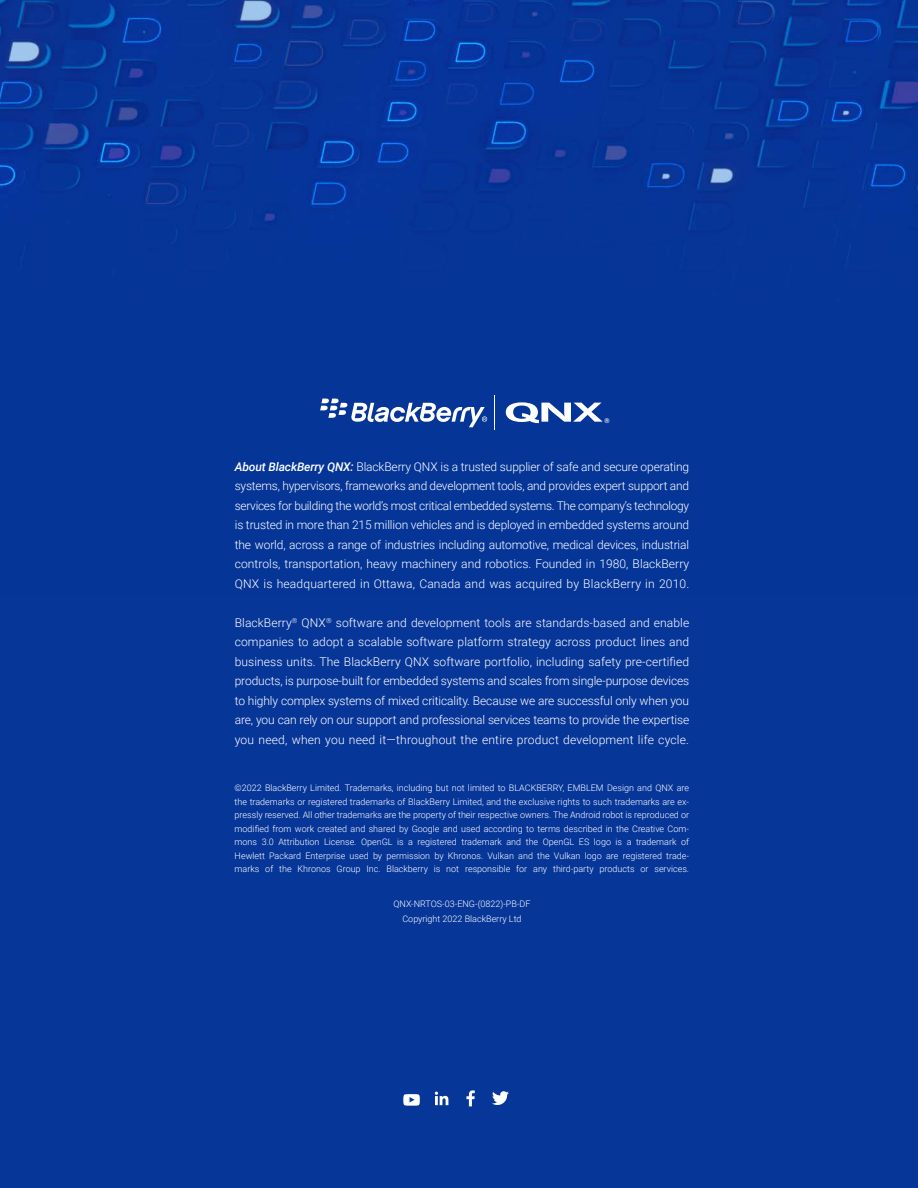
<style>
.page{position:relative;width:918px;height:1188px;background:#fff}
.page>*{position:absolute;margin:0;border:0;box-sizing:border-box;transform-origin:0 0}
.t1{font:300 12px/19.5px "Roboto";letter-spacing:.01em;color:#fff;text-align:justify}
.t2{font:300 9px/13.5px "Roboto";color:#fff;text-align:justify}
.t3{font:900 6.6px "Roboto";color:#fff}
.s1{font-weight:500;font-style:italic}
</style>
<div class="page">
<div style="left:0;top:387px;width:918px;height:801px;background:#073699"></div>
<img style="left:0;top:0;width:918px;height:430px">
<svg style="left:466px;top:1090px;width:9px;height:16px"></svg>
<svg style="left:492px;top:1091px;width:17px;height:14px"></svg>
<svg style="left:435px;top:1092px;width:13px;height:13px"></svg>
<svg style="left:403px;top:1094px;width:17px;height:12px"></svg>
<svg style="left:320px;top:399px;width:167px;height:28px"></svg>
<hr style="left:495px;top:395px;width:1px;height:34px;background:#fff">
<svg style="left:506px;top:402px;width:97px;height:21px"></svg>
<p class="t3" style="left:604px;top:416px;width:7px">®</p>
<p class="t1" style="left:235px;top:456px;width:456px"><span class="s1">About BlackBerry QNX:</span> BlackBerry QNX is a trusted supplier of safe and secure operating systems, hypervisors, frameworks and development tools, and provides expert support and services for building the world’s most critical embedded systems. The company’s technology is trusted in more than 215 million vehicles and is deployed in embedded systems around the world, across a range of industries including automotive, medical devices, industrial controls, transportation, heavy machinery and robotics. Founded in 1980, BlackBerry QNX is headquartered in Ottawa, Canada and was acquired by BlackBerry in 2010.</p>
<p class="t1" style="left:235px;top:612px;width:456px">BlackBerry<sup>®</sup> QNX<sup>®</sup> software and development tools are standards-based and enable companies to adopt a scalable software platform strategy across product lines and business units. The BlackBerry QNX software portfolio, including safety pre-certified products, is purpose-built for embedded systems and scales from single-purpose devices to highly complex systems of mixed criticality. Because we are successful only when you are, you can rely on our support and professional services teams to provide the expertise you need, when you need it—throughout the entire product development life cycle.</p>
<p class="t2" style="left:235px;top:781px;width:456px">©2022 BlackBerry Limited. Trademarks, including but not limited to BLACKBERRY, EMBLEM Design and QNX are the trademarks or registered trademarks of BlackBerry Limited, and the exclusive rights to such trademarks are ex&shy;pressly reserved. All other trademarks are the property of their respective owners. The Android robot is reproduced or modified from work created and shared by Google and used according to terms described in the Creative Com&shy;mons 3.0 Attribution License. OpenGL is a registered trademark and the OpenGL ES logo is a trademark of Hewlett Packard Enterprise used by permission by Khronos. Vulkan and the Vulkan logo are registered trade&shy;marks of the Khronos Group Inc. Blackberry is not responsible for any third-party products or services.</p>
<p class="t2" style="left:393px;top:896px;width:139px;line-height:15px;text-align:center">QNX-NRTOS-03-ENG-(0822)-PB-DF<br>Copyright 2022 BlackBerry Ltd</p>
</div>
